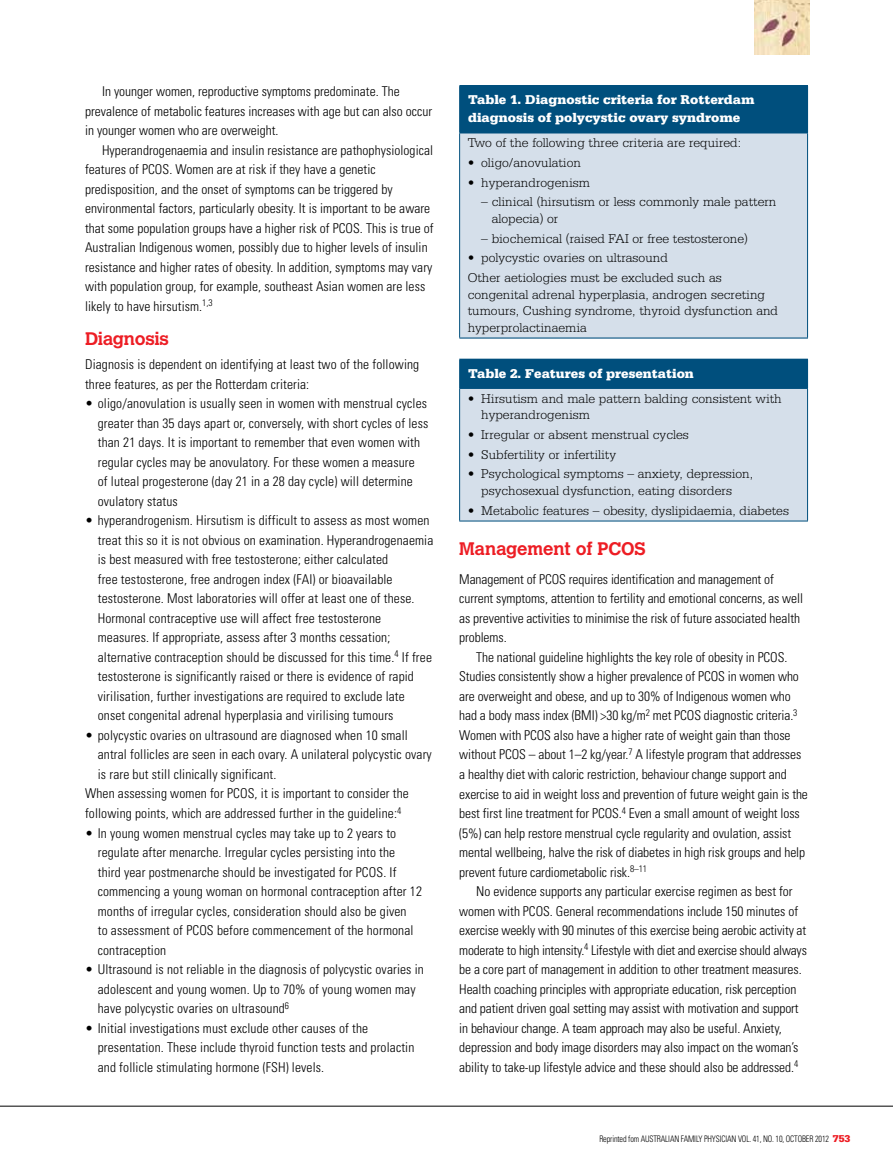
<style>
.page{position:relative;width:893px;height:1170px;background:#fff}
.page>*{position:absolute;margin:0;border:0;box-sizing:border-box;transform-origin:0 0}
.t1{font:700 18px "Calvert";letter-spacing:-.01em;color:#ed1d24}
.t2{font:300 condensed 13.5px/19.5px "Univers LT";letter-spacing:.005em;color:#000}
.t3{font:300 13.5px/16.5px "Serifa LT";color:#000}
.t4{font:900 13.5px/18px "Serifa LT";color:#fff}
.t5{font:300 condensed 9px "Univers LT";letter-spacing:-.015em;color:#000;scale:.9 1}
.s1{font-family:"Serifa LT";font-weight:900;font-stretch:normal;font-size:10.5px;color:#ed1d24}
</style>
<div class="page">
<hr style="left:0;top:1105px;width:893px;height:1px;background:#000">
<img style="left:755px;top:0;width:54px;height:54px">
<div style="left:460px;top:86px;width:347px;height:47px;background:#004f7d"></div>
<div style="left:460px;top:133px;width:347px;height:205px;background:#d5dfea"></div>
<hr style="left:459px;top:133px;width:1px;height:204px;background:#004f7d">
<hr style="left:807px;top:133px;width:1px;height:204px;background:#004f7d">
<hr style="left:459px;top:337px;width:349px;height:1px;background:#004f7d">
<hr style="left:459px;top:85px;width:349px;height:1px;background:#004f7d">
<hr style="left:459px;top:86px;width:1px;height:47px;background:#004f7d">
<hr style="left:807px;top:86px;width:1px;height:47px;background:#004f7d">
<hr style="left:459px;top:133px;width:349px;height:1px;background:#004f7d">
<div style="left:460px;top:359px;width:347px;height:29px;background:#004f7d"></div>
<div style="left:460px;top:388px;width:347px;height:133px;background:#d5dfea"></div>
<hr style="left:459px;top:389px;width:1px;height:131px;background:#004f7d">
<hr style="left:807px;top:389px;width:1px;height:131px;background:#004f7d">
<hr style="left:459px;top:520px;width:349px;height:1px;background:#004f7d">
<svg style="left:459px;top:359px;width:1px;height:29px"></svg>
<svg style="left:807px;top:359px;width:1px;height:29px"></svg>
<hr style="left:459px;top:388px;width:349px;height:1px;background:#004f7d">
<p class="t2" style="left:85px;top:82px;width:349px;text-indent:17px">In younger women, reproductive symptoms predominate. The prevalence of metabolic features increases with age but can also occur in younger women who are overweight.</p>
<p class="t2" style="left:85px;top:140px;width:350px;text-indent:17px">Hyperandrogenaemia and insulin resistance are pathophysiological features of PCOS. Women are at risk if they have a genetic predisposition, and the onset of symptoms can be triggered by environmental factors, particularly obesity. It is important to be aware that some population groups have a higher risk of PCOS. This is true of Australian Indigenous women, possibly due to higher levels of insulin resistance and higher rates of obesity. In addition, symptoms may vary with population group, for example, southeast Asian women are less likely to have hirsutism.<sup>1,3</sup></p>
<h1 class="t1" style="left:85px;top:327px;width:85px">Diagnosis</h1>
<p class="t2" style="left:85px;top:355px;width:336px">Diagnosis is dependent on identifying at least two of the following three features, as per the Rotterdam criteria:</p>
<p class="t2" style="left:98px;top:394px;width:332px;text-indent:-13px">• oligo/anovulation is usually seen in women with menstrual cycles greater than 35 days apart or, conversely, with short cycles of less than 21 days. It is important to remember that even women with regular cycles may be anovulatory. For these women a measure<br>of luteal progesterone (day 21 in a 28 day cycle) will determine ovulatory status</p>
<p class="t2" style="left:98px;top:510px;width:337px;text-indent:-13px">• hyperandrogenism. Hirsutism is difficult to assess as most women treat this so it is not obvious on examination. Hyperandrogenaemia is best measured with free testosterone; either calculated<br>free testosterone, free androgen index (FAI) or bioavailable testosterone. Most laboratories will offer at least one of these.<br>Hormonal contraceptive use will affect free testosterone measures. If appropriate, assess after 3 months cessation; alternative contraception should be discussed for this time.<sup>4</sup> If free testosterone is significantly raised or there is evidence of rapid virilisation, further investigations are required to exclude late onset congenital adrenal hyperplasia and virilising tumours</p>
<p class="t2" style="left:85px;top:725px;width:324px">• polycystic ovaries on ultrasound are diagnosed when 10 small</p>
<p class="t2" style="left:98px;top:745px;width:335px">antral follicles are seen in each ovary. A unilateral polycystic ovary</p>
<p class="t2" style="left:98px;top:764px;width:180px">is rare but still clinically significant.</p>
<p class="t2" style="left:85px;top:783px;width:325px">When assessing women for PCOS, it is important to consider the</p>
<p class="t2" style="left:85px;top:803px;width:318px">following points, which are addressed further in the guideline:<sup>4</sup></p>
<p class="t2" style="left:98px;top:823px;width:326px;text-indent:-13px">• In young women menstrual cycles may take up to 2 years to regulate after menarche. Irregular cycles persisting into the<br>third year postmenarche should be investigated for PCOS. If commencing a young woman on hormonal contraception after 12 months of irregular cycles, consideration should also be given<br>to assessment of PCOS before commencement of the hormonal contraception</p>
<p class="t2" style="left:98px;top:959px;width:328px;text-indent:-13px">• Ultrasound is not reliable in the diagnosis of polycystic ovaries in adolescent and young women. Up to 70% of young women may have polycystic ovaries on ultrasound<sup>6</sup></p>
<p class="t2" style="left:98px;top:1018px;width:318px;text-indent:-13px">• Initial investigations must exclude other causes of the presentation. These include thyroid function tests and prolactin and follicle stimulating hormone (FSH) levels.</p>
<p class="t4" style="left:468px;top:91px;width:288px">Table 1. Diagnostic criteria for Rotterdam diagnosis of polycystic ovary syndrome</p>
<p class="t3" style="left:468px;top:135px;width:275px">Two of the following three criteria are required:</p>
<p class="t3" style="left:468px;top:154px;width:115px">• oligo/anovulation</p>
<p class="t3" style="left:468px;top:174px;width:124px">• hyperandrogenism</p>
<p class="t3" style="left:492px;top:194px;width:286px;text-indent:-10px">– clinical (hirsutism or less commonly male pattern alopecia) or</p>
<p class="t3" style="left:481px;top:230px;width:268px">– biochemical (raised FAI or free testosterone)</p>
<p class="t3" style="left:468px;top:248px;width:256px;line-height:19.6px">• polycystic ovaries on ultrasound<br>Other aetiologies must be excluded such as</p>
<p class="t3" style="left:468px;top:286px;width:312px">congenital adrenal hyperplasia, androgen secreting tumours, Cushing syndrome, thyroid dysfunction and hyperprolactinaemia</p>
<p class="t4" style="left:468px;top:364px;width:227px">Table 2. Features of presentation</p>
<p class="t3" style="left:481px;top:390px;width:302px;text-indent:-13px">• Hirsutism and male pattern balding consistent with hyperandrogenism</p>
<p class="t3" style="left:468px;top:426px;width:223px">• Irregular or absent menstrual cycles</p>
<p class="t3" style="left:468px;top:446px;width:150px">• Subfertility or infertility</p>
<p class="t3" style="left:468px;top:466px;width:287px;text-align:center">• Psychological symptoms – anxiety, depression, psychosexual dysfunction, eating disorders</p>
<p class="t3" style="left:468px;top:502px;width:323px">• Metabolic features – obesity, dyslipidaemia, diabetes</p>
<h1 class="t1" style="left:459px;top:537px;width:188px">Management of PCOS</h1>
<p class="t2" style="left:459px;top:569px;width:345px">Management of PCOS requires identification and management of current symptoms, attention to fertility and emotional concerns, as well as preventive activities to minimise the risk of future associated health problems.</p>
<p class="t2" style="left:459px;top:647px;width:350px;text-indent:17px">The national guideline highlights the key role of obesity in PCOS.<br>Studies consistently show a higher prevalence of PCOS in women who are overweight and obese, and up to 30% of Indigenous women who had a body mass index (BM I) &gt;30 kg/m<sup>2</sup> met PCOS diagnostic criteria.<sup>3<br></sup>Women with PCOS also have a higher rate of weight gain than those without PCOS – about 1–2 kg/year.<sup>7</sup> A lifestyle program that addresses a healthy diet with caloric restriction, behaviour change support and exercise to aid in weight loss and prevention of future weight gain is the best first line treatment for PCOS.<sup>4</sup> Even a small amount of weight loss (5%) can help restore menstrual cycle regularity and ovulation, assist mental wellbeing, halve the risk of diabetes in high risk groups and help prevent future cardiometabolic risk.<sup>8–11</sup></p>
<p class="t2" style="left:459px;top:881px;width:349px;text-indent:17px">No evidence supports any particular exercise regimen as best for women with PCOS. General recommendations include 150 minutes of exercise weekly with 90 minutes of this exercise being aerobic activity at moderate to high intensity.<sup>4</sup> Lifestyle with diet and exercise should always be a core part of management in addition to other treatment measures.<br>Health coaching principles with appropriate education, risk perception and patient driven goal setting may assist with motivation and support in behaviour change. A team approach may also be useful. Anxiety, depression and body image disorders may also impact on the woman’s ability to take-up lifestyle advice and these should also be addressed.<sup>4</sup></p>
<p class="t5" style="left:599px;top:1133px;width:62px">Reprinted fom Austra</p>
<p class="t5" style="left:665px;top:1133px;width:61px">lian Fami ly Physician</p>
<p class="t5" style="left:738px;top:1133px;width:126px">Vol. 41, No. 10, October 2012 <span class="s1">753</span></p>
</div>
